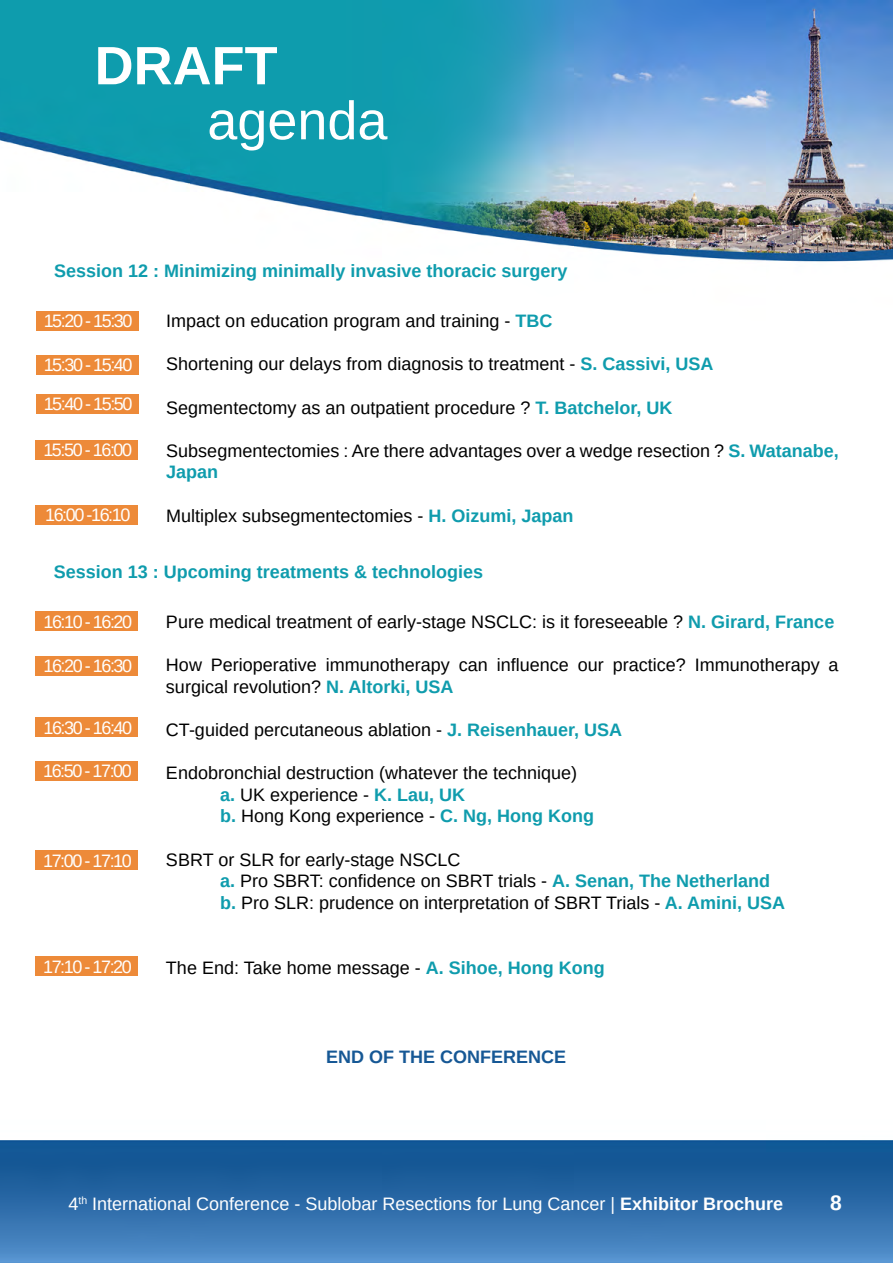
<style>
.page{position:relative;width:893px;height:1263px;background:#fff}
.page>*{position:absolute;margin:0;border:0;box-sizing:border-box;transform-origin:0 0}
.t1{font:54px "Arimo";color:#fff}
.t2{font:700 54px "Arimo";color:#fff}
.t3{font:700 21px "Arimo";color:#fff}
.t4{font:18px/21.6px "Arimo";color:#000}
.t5{font:18px "Arimo";color:#fff}
.t6{font:700 18px "Arimo";color:#0f9cad}
.t7{font:700 18px "Arimo";color:#165895}
.s1{font-weight:700;color:#0f9cad}
.s2{font-weight:700}
</style>
<div class="page">
<img style="left:0;top:0;width:893px;height:1263px">
<div style="left:36px;top:311px;width:102px;height:19px;background:#ed8a39"></div>
<div style="left:36px;top:612px;width:102px;height:19px;background:#ed8a39"></div>
<div style="left:36px;top:355px;width:102px;height:19px;background:#ed8a39"></div>
<div style="left:36px;top:656px;width:102px;height:19px;background:#ed8a39"></div>
<div style="left:36px;top:394px;width:102px;height:20px;background:#ed8a39"></div>
<div style="left:36px;top:717px;width:102px;height:20px;background:#ed8a39"></div>
<div style="left:36px;top:440px;width:102px;height:19px;background:#ed8a39"></div>
<div style="left:35px;top:761px;width:102px;height:19px;background:#ed8a39"></div>
<div style="left:35px;top:850px;width:102px;height:20px;background:#ed8a39"></div>
<div style="left:35px;top:957px;width:102px;height:19px;background:#ed8a39"></div>
<div style="left:36px;top:505px;width:102px;height:19px;background:#ed8a39"></div>
<h1 class="t2" style="left:95px;top:36px;width:184px">DRAFT</h1>
<h1 class="t1" style="left:207px;top:92px;width:182px">agenda</h1>
<p class="t6" style="left:54px;top:261px;width:515px">Session 12 : Minimizing minimally invasive thoracic surgery</p>
<p class="t5" style="left:44px;top:311px;width:90px">15:20 - 15:30</p>
<p class="t5" style="left:44px;top:355px;width:90px">15:30 - 15:40</p>
<p class="t5" style="left:44px;top:395px;width:90px">15:40 - 15:50</p>
<p class="t5" style="left:43px;top:440px;width:90px">15:50 - 16:00</p>
<p class="t5" style="left:45px;top:505px;width:87px">16:00 -16:10</p>
<p class="t4" style="left:166px;top:310px;width:388px">Impact on education program and training - <span class="s1">TBC</span></p>
<p class="t4" style="left:166px;top:354px;width:549px">Shortening our delays from diagnosis to treatment - <span class="s1">S. Cassivi, USA</span></p>
<p class="t4" style="left:166px;top:397px;width:508px">Segmentectomy as an outpatient procedure ? <span class="s1">T. Batchelor, UK</span></p>
<p class="t4" style="left:166px;top:440px;width:674px">Subsegmentectomies : Are there advantages over a wedge resection ? <span class="s1">S. Watanabe,<br>Japan</span></p>
<p class="t4" style="left:166px;top:505px;width:409px">Multiplex subsegmentectomies - <span class="s1">H. Oizumi, Japan</span></p>
<p class="t6" style="left:54px;top:561px;width:431px">Session 13 : Upcoming treatments &amp; technologies</p>
<p class="t5" style="left:43px;top:612px;width:90px">16:10 - 16:20</p>
<p class="t5" style="left:43px;top:656px;width:90px">16:20 - 16:30</p>
<p class="t5" style="left:43px;top:718px;width:90px">16:30 - 16:40</p>
<p class="t5" style="left:43px;top:761px;width:90px">16:50 - 17:00</p>
<p class="t5" style="left:43px;top:851px;width:90px">17:00 - 17:10</p>
<p class="t5" style="left:43px;top:957px;width:90px">17:10 - 17:20</p>
<p class="t4" style="left:166px;top:611px;width:670px">Pure medical treatment of early-stage NSCLC: is it foreseeable ? <span class="s1">N. Girard, France</span></p>
<p class="t4" style="left:166px;top:654px;width:674px">How Perioperative immunotherapy can influence our practice? Immunotherapy a surgical revolution? <span class="s1">N. Altorki, USA</span></p>
<p class="t4" style="left:166px;top:719px;width:458px">CT-guided percutaneous ablation - <span class="s1">J. Reisenhauer, USA</span></p>
<p class="t4" style="left:220px;top:762px;width:376px;text-indent:-54px">Endobronchial destruction (whatever the technique) <span class="s1">a.</span> UK experience - <span class="s1">K. Lau, UK<br>b.</span> Hong Kong experience - <span class="s1">C. Ng, Hong Kong</span></p>
<p class="t4" style="left:220px;top:849px;width:567px;text-indent:-54px">SBRT or SLR for early-stage NSCLC<br><span class="s1">a.</span> Pro SBRT: confidence on SBRT trials - <span class="s1">A. Senan, The Netherland b.</span> Pro SLR: prudence on interpretation of SBRT Trials - <span class="s1">A. Amini, USA</span></p>
<p class="t4" style="left:166px;top:957px;width:440px">The End: Take home message - <span class="s1">A. Sihoe, Hong Kong</span></p>
<p class="t7" style="left:326px;top:1047px;width:242px">END OF THE CONFERENCE</p>
<p class="t5" style="left:68px;top:1195px;width:716px">4<sup>th</sup> International Conference - Sublobar Resections for Lung Cancer | <span class="s2">Exhibitor Brochure</span></p>
<p class="t3" style="left:830px;top:1191px;width:13px">8</p>
</div>
